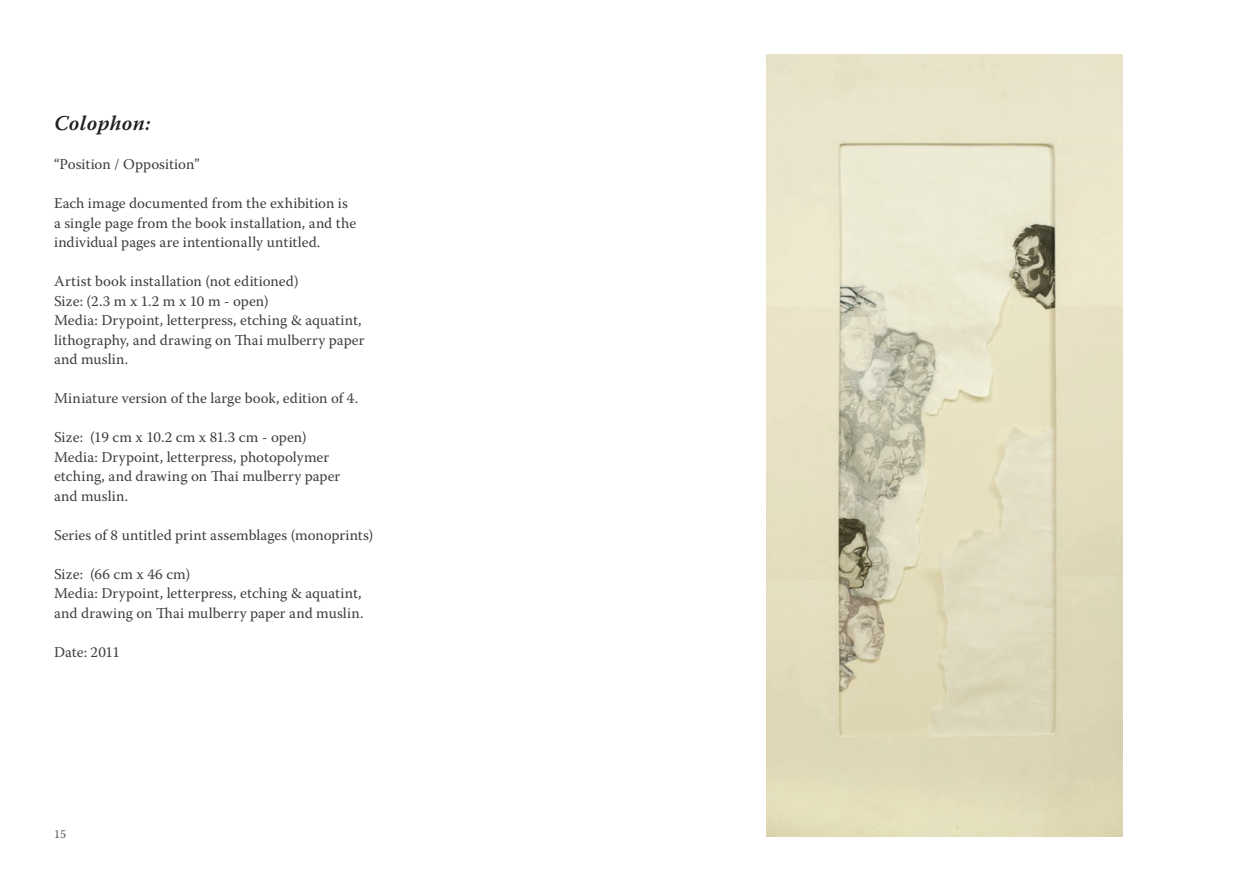
<style>
.page{position:relative;width:1259px;height:893px;background:#fff}
.page>*{position:absolute;margin:0;border:0;box-sizing:border-box;transform-origin:0 0}
.Subtitle{font:italic 600 21px "Warnock Pro";letter-spacing:.02em;color:#231f20}
.t1{font:15px/19.5px "Warnock Pro";letter-spacing:.005em;color:#3e3e3f}
.t2{font:12px "Warnock Pro";color:#57585a}
</style>
<div class="page">
<img style="left:766px;top:54px;width:356px;height:783px">
<p class="Subtitle" style="left:54px;top:111px;width:98px">Colophon:</p>
<p class="t1" style="left:54px;top:154px;width:147px">“Position / Opposition”</p>
<p class="t1" style="left:54px;top:193px;width:304px">Each image documented from the exhibition is a single page from the book installation, and the individual pages are intentionally untitled.</p>
<p class="t1" style="left:54px;top:271px;width:246px">Artist book installation (not editioned)</p>
<p class="t1" style="left:54px;top:291px;width:216px">Size: (2.3 m x 1.2 m x 10 m - open)</p>
<p class="t1" style="left:54px;top:310px;width:312px">Media: Drypoint, letterpress, etching &amp; aquatint, lithography, and drawing on Thai mulberry paper and muslin.</p>
<p class="t1" style="left:54px;top:388px;width:306px">Miniature version of the large book, edition of 4.</p>
<p class="t1" style="left:54px;top:427px;width:254px">Size: (19 cm x 10.2 cm x 81.3 cm - open)</p>
<p class="t1" style="left:54px;top:447px;width:288px">Media: Drypoint, letterpress, photopolymer etching, and drawing on Thai mulberry paper and muslin.</p>
<p class="t1" style="left:54px;top:525px;width:321px">Series of 8 untitled print assemblages (monoprints)</p>
<p class="t1" style="left:54px;top:564px;width:138px">Size: (66 cm x 46 cm)</p>
<p class="t1" style="left:54px;top:583px;width:311px">Media: Drypoint, letterpress, etching &amp; aquatint, and drawing on Thai mulberry paper and muslin.</p>
<p class="t1" style="left:54px;top:642px;width:68px">Date: 2011</p>
<p class="t2" style="left:54px;top:827px;width:14px">15</p>
</div>
